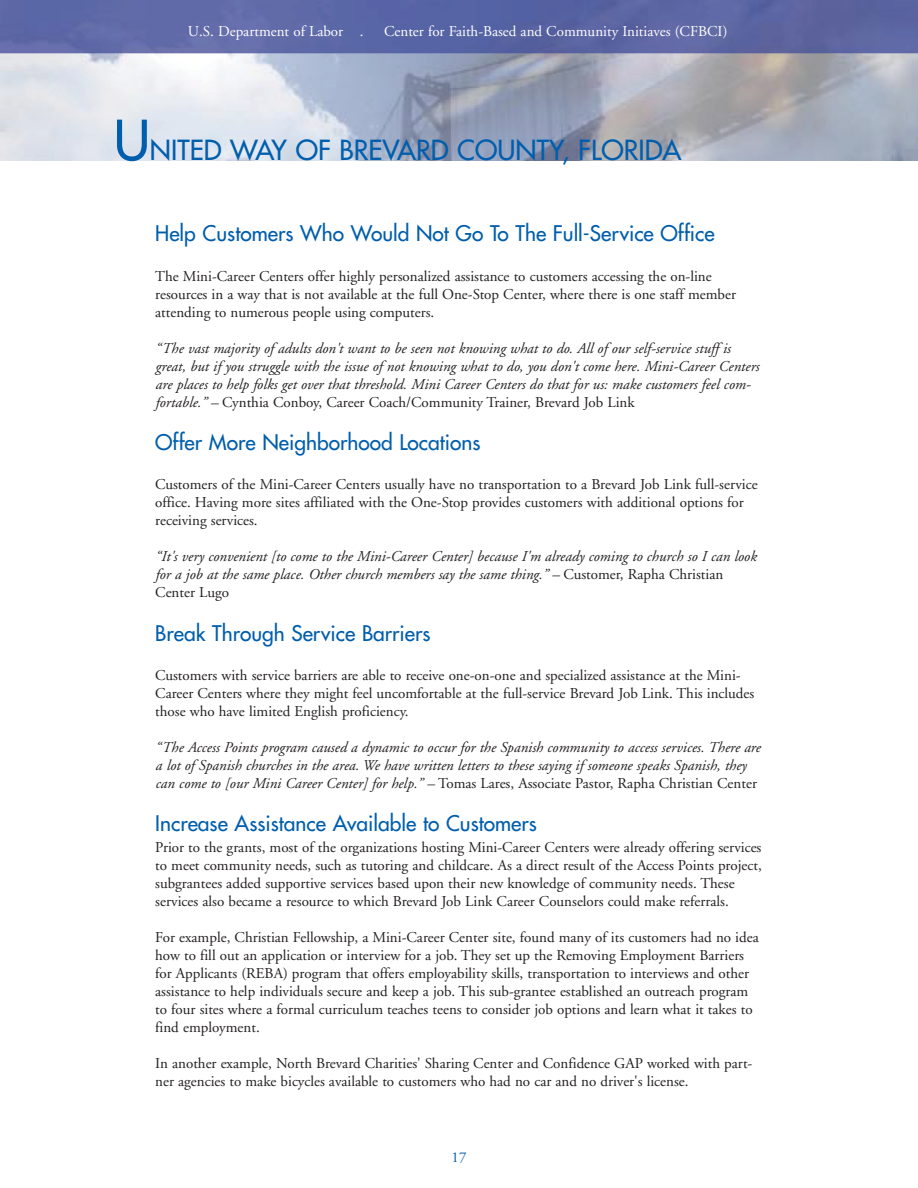
<style>
.page{position:relative;width:918px;height:1188px;background:#fff}
.page>*{position:absolute;margin:0;border:0;box-sizing:border-box;transform-origin:0 0}
.t1{font:27px "Futura";color:#005ead}
.t2{font:21px "Futura";color:#005ead}
.t3{font:15px/18px "Adobe Garamond";color:#231f20}
.t4{font:italic 15px/18px "Adobe Garamond";color:#231f20}
.t5{font:15px "Adobe Garamond";color:#fff}
.t6{font:15px "Adobe Garamond";color:#005ead}
.s1{font-size:54px}
.s2{font-style:normal}
</style>
<div class="page">
<img style="left:0;top:0;width:918px;height:160px">
<p class="t5" style="left:188px;top:25px;width:177px">U.S. Department of Labor .</p>
<p class="t5" style="left:384px;top:25px;width:345px">Center for Faith-Based and Community Initiaves (CFBCI)</p>
<h1 class="t1" style="left:114px;top:136px;width:569px"><span class="s1">U</span>NITED WAY OF BREVARD COUNTY, FLORIDA</h1>
<h2 class="t2" style="left:155px;top:223px;width:561px">Help Customers Who Would Not Go To The Full-Service Office</h2>
<p class="t3" style="left:155px;top:268px;width:582px">The Mini-Career Centers offer highly personalized assistance to customers accessing the on-line resources in a way that is not available at the full One-Stop Center, where there is one staff member attending to numerous people using computers.</p>
<p class="t4" style="left:155px;top:340px;width:605px">“The vast majority of adults don't want to be seen not knowing what to do. All of our self-service stuff is great, but if you struggle with the issue of not knowing what to do, you don't come here. Mini-Career Centers are places to help folks get over that threshold. Mini Career Centers do that for us: make customers feel com&shy;fortable.” – <span class="s2">Cynthia Conboy, Career Coach/Community Trainer, Brevard Job Link</span></p>
<h2 class="t2" style="left:155px;top:431px;width:327px">Offer More Neighborhood Locations</h2>
<p class="t3" style="left:155px;top:477px;width:604px">Customers of the Mini-Career Centers usually have no transportation to a Brevard Job Link full-service office. Having more sites affiliated with the One-Stop provides customers with additional options for receiving services.</p>
<p class="t4" style="left:155px;top:549px;width:603px">“It's very convenient [to come to the Mini-Career Center] because I'm already coming to church so I can look for a job at the same place. Other church members say the same thing.” – <span class="s2">Customer, Rapha Christian<br>Center Lugo</span></p>
<h2 class="t2" style="left:155px;top:622px;width:277px">Break Through Service Barriers</h2>
<p class="t3" style="left:155px;top:667px;width:601px">Customers with service barriers are able to receive one-on-one and specialized assistance at the Mini-<br>Career Centers where they might feel uncomfortable at the full-service Brevard Job Link. This includes those who have limited English proficiency.</p>
<p class="t4" style="left:155px;top:739px;width:607px">“The Access Points program caused a dynamic to occur for the Spanish community to access services. There are a lot of Spanish churches in the area. We have written letters to these saying if someone speaks Spanish, they can come to [our Mini Career Center] for help.” – <span class="s2">Tomas Lares, Associate Pastor, Rapha Christian Center</span></p>
<h2 class="t2" style="left:155px;top:812px;width:383px">Increase Assistance Available to Customers</h2>
<p class="t3" style="left:155px;top:840px;width:608px">Prior to the grants, most of the organizations hosting Mini-Career Centers were already offering services to meet community needs, such as tutoring and childcare. As a direct result of the Access Points project, subgrantees added supportive services based upon their new knowledge of community needs. These services also became a resource to which Brevard Job Link Career Counselors could make referrals.</p>
<p class="t3" style="left:155px;top:930px;width:605px">For example, Christian Fellowship, a Mini-Career Center site, found many of its customers had no idea how to fill out an application or interview for a job. They set up the Removing Employment Barriers for Applicants (REBA) program that offers employability skills, transportation to interviews and other assistance to help individuals secure and keep a job. This sub-grantee established an outreach program to four sites where a formal curriculum teaches teens to consider job options and learn what it takes to find employment.</p>
<p class="t3" style="left:155px;top:1056px;width:599px">In another example, North Brevard Charities' Sharing Center and Confidence GAP worked with part&shy;ner agencies to make bicycles available to customers who had no car and no driver's license.</p>
<p class="t6" style="left:452px;top:1151px;width:16px">17</p>
</div>
